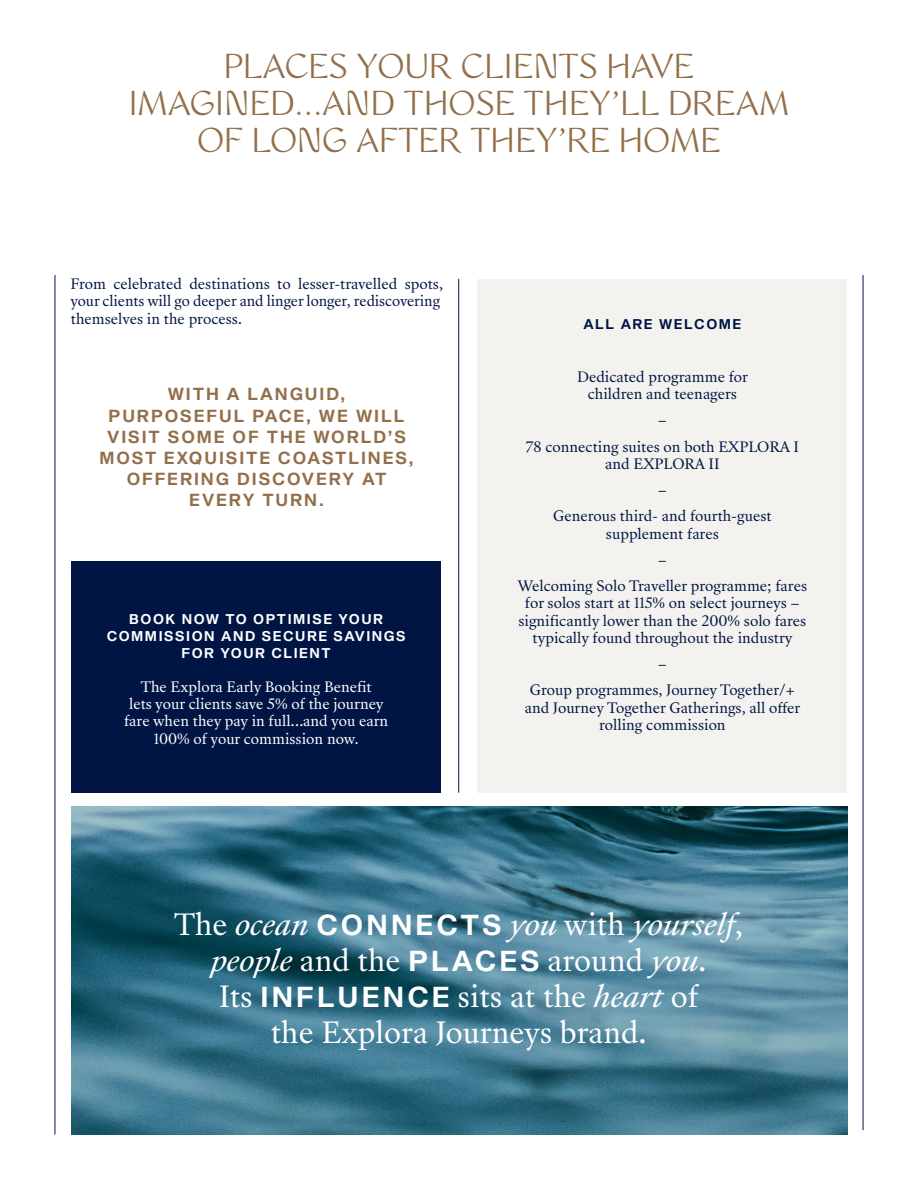
<style>
.page{position:relative;width:918px;height:1188px;background:#fff}
.page>*{position:absolute;margin:0;border:0;box-sizing:border-box;transform-origin:0 0}
.t1{font:31.5px/36.9px "WT Monarch Nova";color:#926f4a;text-align:center}
.t2{font:28.35px/36.2px "Sang Bleu Republic";color:#fff;text-align:center}
.t3{font:300 17.1px/21.1px "Shapiro 65";letter-spacing:.11em;color:#926f4a;text-align:center}
.t4{font:13.8px/17.1px "Sang Bleu Republic";color:#001544;text-align:center}
.t5{font:13.8px/17.1px "Sang Bleu Republic";color:#fff;text-align:center}
.t6{font:300 13.8px/17.1px "Shapiro 65";letter-spacing:.11em;color:#fff;text-align:center}
.t7{font:300 13.8px "Shapiro 65";letter-spacing:.11em;color:#001544}
.s1{font-style:italic}
.s2{font-family:"Shapiro 65";font-weight:300}
</style>
<div class="page">
<hr style="left:863px;top:275px;width:1px;height:855px;background:#001544">
<hr style="left:55px;top:275px;width:1px;height:859px;background:#001544">
<hr style="left:458px;top:279px;width:1px;height:514px;background:#001544">
<img style="left:71px;top:807px;width:776px;height:327px">
<div style="left:477px;top:279px;width:370px;height:514px;background:#f4f2ef"></div>
<div style="left:71px;top:561px;width:370px;height:232px;background:#001544"></div>
<h1 class="t1" style="left:129px;top:49px;width:662px">PLACES YOUR CLIENTS HAVE<br>IMAGINED…AND THOSE THEY’LL DREAM<br>OF LONG AFTER THEY’RE HOME</h1>
<p class="t4" style="left:71px;top:276px;width:374px;text-align:left">From celebrated destinations to lesser-travelled spots, your clients will go deeper and linger longer, rediscovering themselves in the process.</p>
<p class="t3" style="left:99px;top:384px;width:316px">WITH A LANGUID,<br>PURPOSEFUL PACE, WE WILL<br>VISIT SOME OF THE WORLD’S<br>MOST EXQUISITE COASTLINES,<br>OFFERING DISCOVERY AT<br>EVERY TURN.</p>
<p class="t6" style="left:107px;top:611px;width:301px">BOOK NOW TO OPTIMISE YOUR<br>COMMISSION AND SECURE SAVINGS<br>FOR YOUR CLIENT</p>
<p class="t5" style="left:124px;top:679px;width:266px">The Explora Early Booking Benefit<br>lets your clients save 5% of the journey fare when they pay in full…and you earn 100% of your commission now.</p>
<p class="t7" style="left:583px;top:314px;width:159px">ALL ARE WELCOME</p>
<p class="t4" style="left:577px;top:368px;width:172px">Dedicated programme for children and teenagers</p>
<p class="t4" style="left:526px;top:407px;width:274px;line-height:26.4px">–<br>78 connecting suites on both EXPLORA I</p>
<p class="t4" style="left:553px;top:451px;width:220px;line-height:26.4px">and EXPLORA II<br>–<br>Generous third- and fourth-guest</p>
<p class="t4" style="left:518px;top:521px;width:291px;line-height:26.4px">supplement fares<br>–<br>Welcoming Solo Traveller programme; fares</p>
<p class="t4" style="left:518px;top:595px;width:290px">for solos start at 115% on select journeys – significantly lower than the 200% solo fares typically found throughout the industry</p>
<p class="t4" style="left:530px;top:651px;width:267px;line-height:26.4px">–<br>Group programmes, Journey Together/+</p>
<p class="t4" style="left:525px;top:699px;width:277px">and Journey Together Gatherings, all offer rolling commission</p>
<h2 class="t2" style="left:174px;top:907px;width:570px">The <span class="s1">ocean</span> <span class="s2">CONNECTS</span> <span class="s1">you</span> with <span class="s1">yourself</span>, <span class="s1">people</span> and the <span class="s2">PLACES</span> around <span class="s1">you</span>.<br>Its <span class="s2">INFLUENCE</span> sits at the <span class="s1">heart</span> of<br>the Explora Journeys brand.</h2>
</div>
